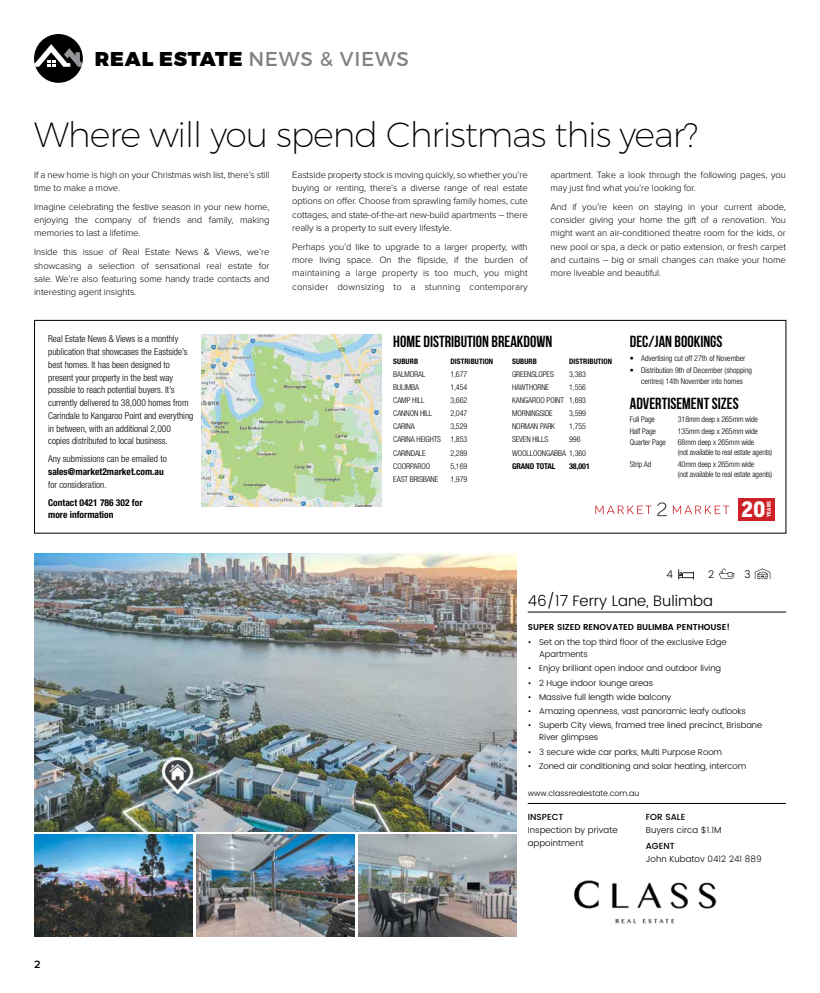
<style>
.page{position:relative;width:820px;height:993px;background:#fff}
.page>*{position:absolute;margin:0;border:0;box-sizing:border-box;transform-origin:0 0}
.t1{font:200 35px "Montserrat";letter-spacing:-.03em;color:#000}
.t2{font:900 21.5px "Good OT";color:#fff}
.t3{font:900 20px "Montserrat";letter-spacing:.04em;color:#000}
.t4{font:700 16px "Bebas Neue";color:#000}
.t5{font:300 15px "Poppins";color:#000}
.t6{font:600 11px "Proxima Nova";color:#000}
.t7{font:300 10.5px "Poppins";color:#000}
.t8{font:300 9.5px/13.3px "Proxima Nova";letter-spacing:-.01em;color:#000;text-align:justify}
.t9{font:300 condensed 9.5px/12.7px "Helvetica Neue";color:#000}
.t10{font:700 condensed 9.5px/12.7px "Helvetica Neue";color:#000}
.t11{font:300 8.8px/13px "Poppins";letter-spacing:.005em;color:#000}
.t12{font:500 8.8px "Poppins";letter-spacing:.005em;color:#000}
.t13{font:300 8.5px/12px "Poppins";letter-spacing:-.005em;color:#000}
.t14{font:600 8.5px "Poppins";color:#000}
.t15{font:300 condensed 8px/13px "Helvetica Neue";letter-spacing:-.01em;color:#000}
.t16{font:300 8px "Poppins";color:#000}
.t17{font:700 condensed 8px "Helvetica Neue";letter-spacing:-.01em;color:#000}
.t18{font:700 condensed 7.5px "Helvetica Neue";letter-spacing:.01em;color:#000}
.t19{font:900 5.3px "Good OT";letter-spacing:.035em;color:#fff}
.s1{font-weight:400;color:#808285}
</style>
<div class="page">
<img style="left:573px;top:880px;width:144px;height:44px">
<img style="left:34px;top:553px;width:482px;height:278px">
<hr style="left:527px;top:611px;width:258px;height:1px;background:#000">
<hr style="left:527px;top:803px;width:258px;height:1px;background:#000">
<svg style="left:678px;top:569px;width:15px;height:10px"></svg>
<svg style="left:719px;top:568px;width:15px;height:11px"></svg>
<svg style="left:754px;top:568px;width:16px;height:11px"></svg>
<img style="left:34px;top:834px;width:158px;height:101px">
<img style="left:196px;top:834px;width:158px;height:101px">
<img style="left:358px;top:834px;width:158px;height:101px">
<div style="left:34px;top:320px;width:752px;height:213px;border:1px solid #000"></div>
<svg style="left:595px;top:505px;width:56px;height:9px"></svg>
<svg style="left:657px;top:502px;width:9px;height:14px"></svg>
<svg style="left:672px;top:505px;width:56px;height:9px"></svg>
<div style="left:738px;top:498px;width:36px;height:22px;background:#ce2127"></div>
<img style="left:202px;top:334px;width:179px;height:172px">
<div style="left:34px;top:34px;width:49px;height:49px;background:#000;border-radius:50%"></div>
<svg style="left:34px;top:44px;width:49px;height:23px"></svg>
<h3 class="t3" style="left:95px;top:46px;width:315px">REAL ESTATE <span class="s1">NEWS &amp; VIEWS</span></h3>
<h1 class="t1" style="left:34px;top:114px;width:665px">Where will you spend Christmas this year?</h1>
<p class="t8" style="left:34px;top:168px;width:237px">If a new home is high on your Christmas wish list, there’s still time to make a move.</p>
<p class="t8" style="left:34px;top:200px;width:237px">Imagine celebrating the festive season in your new home, enjoying the company of friends and family, making memories to last a lifetime.</p>
<p class="t8" style="left:34px;top:245px;width:237px">Inside this issue of Real Estate News &amp; Views, we’re showcasing a selection of sensational real estate for sale. We’re also featuring some handy trade contacts and interesting agent insights.</p>
<p class="t8" style="left:292px;top:168px;width:237px">Eastside property stock is moving quickly, so whether you’re buying or renting, there’s a diverse range of real estate options on offer. Choose from sprawling family homes, cute cottages, and state-of-the-art new-build apartments – there really is a property to suit every lifestyle.</p>
<p class="t8" style="left:292px;top:240px;width:237px">Perhaps you’d like to upgrade to a larger property, with more living space. On the flipside, if the burden of maintaining a large property is too much, you might consider downsizing to a stunning contemporary</p>
<p class="t8" style="left:550px;top:168px;width:237px">apartment. Take a look through the following pages, you may just find what you’re looking for.</p>
<p class="t8" style="left:550px;top:200px;width:237px">And if you’re keen on staying in your current abode, consider giving your home the gift of a renovation. You might want an air-conditioned theatre room for the kids, or new pool or spa, a deck or patio extension, or fresh carpet and curtains – big or small changes can make your home more liveable and beautiful.</p>
<h3 class="t4" style="left:393px;top:332px;width:160px">HOME DISTRIBUTION BREAKDOWN</h3>
<p class="t18" style="left:393px;top:356px;width:26px">SUBURB</p>
<p class="t18" style="left:450px;top:356px;width:44px">DISTRIBUTION</p>
<p class="t18" style="left:512px;top:356px;width:26px">SUBURB</p>
<p class="t18" style="left:569px;top:356px;width:44px">DISTRIBUTION</p>
<p class="t15" style="left:393px;top:368px;width:34px">BALMORAL</p>
<p class="t15" style="left:450px;top:368px;width:18px">1,677</p>
<p class="t15" style="left:393px;top:381px;width:27px">BULIMBA</p>
<p class="t15" style="left:450px;top:381px;width:18px">1,454</p>
<p class="t15" style="left:393px;top:394px;width:33px">CAMP HILL</p>
<p class="t15" style="left:450px;top:394px;width:18px">3,662</p>
<p class="t15" style="left:393px;top:407px;width:41px">CANNON HILL</p>
<p class="t15" style="left:450px;top:407px;width:18px">2,047</p>
<p class="t15" style="left:393px;top:420px;width:23px">CARINA</p>
<h3 class="t4" style="left:629px;top:332px;width:94px">DEC/JAN BOOKINGS</h3>
<p class="t15" style="left:629px;top:351px;width:117px">• Advertising cut off 27th of November</p>
<p class="t15" style="left:629px;top:365px;width:124px;line-height:11px;text-align:center">• Distribution 9th of December (shopping centres) 14th November into homes</p>
<h3 class="t4" style="left:629px;top:395px;width:110px">ADVERTISEMENT SIZES</h3>
<p class="t15" style="left:629px;top:412px;width:27px">Full Page</p>
<p class="t15" style="left:677px;top:412px;width:82px">318mm deep x 265mm wide</p>
<p class="t15" style="left:629px;top:424px;width:28px">Half Page</p>
<p class="t15" style="left:677px;top:424px;width:82px">135mm deep x 265mm wide</p>
<p class="t15" style="left:629px;top:436px;width:38px">Quarter Page</p>
<p class="t15" style="left:677px;top:437px;width:96px;line-height:10px">68mm deep x 265mm wide<br>(not available to real estate agents)</p>
<p class="t15" style="left:629px;top:457px;width:23px">Strip Ad</p>
<p class="t15" style="left:677px;top:459px;width:96px;line-height:10px">40mm deep x 265mm wide<br>(not available to real estate agents)</p>
<p class="t9" style="left:48px;top:332px;width:147px">Real Estate News &amp; Views is a monthly publication that showcases the Eastside’s best homes. It has been designed to present your property in the best way possible to reach potential buyers. It’s currently delivered to 38,000 homes from Carindale to Kangaroo Point and everything in between, with an additional 2,000 copies distributed to local business.</p>
<p class="t9" style="left:48px;top:452px;width:120px">Any submissions can be emailed to</p>
<p class="t10" style="left:48px;top:465px;width:117px">sales@market2market.com.au</p>
<p class="t9" style="left:48px;top:478px;width:60px">for consideration.</p>
<p class="t10" style="left:48px;top:495px;width:96px">Contact 0421 786 302 for more information</p>
<h2 class="t2" style="left:741px;top:497px;width:26px">20</h2>
<p class="t19" style="left:765px;top:517px;width:17px;rotate:-90deg">YEARS</p>
<p class="t15" style="left:512px;top:368px;width:43px">GREENSLOPES</p>
<p class="t15" style="left:569px;top:368px;width:18px">3,383</p>
<p class="t15" style="left:512px;top:381px;width:39px">HAWTHORNE</p>
<p class="t15" style="left:512px;top:381px;width:75px;text-align:justify;text-indent:57px">1,556<br>KANGAROO POINT 1,693<br>MORNINGSIDE</p>
<p class="t15" style="left:569px;top:407px;width:18px">3,599</p>
<p class="t15" style="left:512px;top:420px;width:45px">NORMAN PARK</p>
<p class="t15" style="left:569px;top:420px;width:18px">1,755</p>
<p class="t15" style="left:512px;top:433px;width:38px">SEVEN HILLS</p>
<p class="t15" style="left:393px;top:420px;width:75px;text-align:justify;text-indent:57px">3,529<br>CARINA HEIGHTS 1,853<br>CARINDALE</p>
<p class="t15" style="left:512px;top:433px;width:75px;text-indent:57px">996<br>WOOLLOONGABBA 1,360</p>
<p class="t17" style="left:512px;top:460px;width:45px">GRAND TOTAL</p>
<p class="t17" style="left:569px;top:460px;width:22px">38,001</p>
<p class="t15" style="left:450px;top:446px;width:18px">2,289</p>
<p class="t15" style="left:393px;top:459px;width:38px">COORPAROO</p>
<p class="t15" style="left:450px;top:459px;width:18px">5,169</p>
<p class="t15" style="left:393px;top:472px;width:47px">EAST BRISBANE</p>
<p class="t15" style="left:450px;top:472px;width:18px">1,979</p>
<p class="t7" style="left:666px;top:566px;width:8px">4</p>
<p class="t7" style="left:707px;top:566px;width:8px">2</p>
<p class="t7" style="left:744px;top:566px;width:8px">3</p>
<h3 class="t5" style="left:527px;top:589px;width:187px">46/17 Ferry Lane, Bulimba</h3>
<p class="t14" style="left:527px;top:620px;width:204px">SUPER SIZED RENOVATED BULIMBA PENTHOUSE!</p>
<p class="t13" style="left:539px;top:636px;width:189px;text-indent:-11px">• Set on the top third floor of the exclusive Edge<br>Apartments</p>
<p class="t13" style="left:527px;top:662px;width:195px">• Enjoy brilliant open indoor and outdoor living</p>
<p class="t13" style="left:527px;top:676px;width:127px">• 2 Huge indoor lounge areas</p>
<p class="t13" style="left:527px;top:691px;width:145px">• Massive full length wide balcony</p>
<p class="t13" style="left:527px;top:705px;width:220px">• Amazing openness, vast panoramic leafy outlooks</p>
<p class="t13" style="left:539px;top:719px;width:224px;text-indent:-11px">• Superb City views, framed tree lined precinct, Brisbane<br>River glimpses</p>
<p class="t13" style="left:527px;top:745px;width:196px">• 3 secure wide car parks, Multi Purpose Room</p>
<p class="t13" style="left:527px;top:760px;width:220px">• Zoned air conditioning and solar heating, intercom</p>
<p class="t16" style="left:527px;top:787px;width:113px">www.classrealestate.com.au</p>
<p class="t6" style="left:34px;top:957px;width:8px">2</p>
<p class="t12" style="left:527px;top:810px;width:37px">INSPECT</p>
<p class="t11" style="left:527px;top:823px;width:91px">Inspection by private appointment</p>
<p class="t12" style="left:645px;top:810px;width:41px">FOR SALE</p>
<p class="t11" style="left:645px;top:823px;width:77px">Buyers circa $1.1M</p>
<p class="t12" style="left:645px;top:838px;width:30px">AGENT</p>
<p class="t11" style="left:645px;top:852px;width:117px">John Kubatov 0412 241 889</p>
</div>
